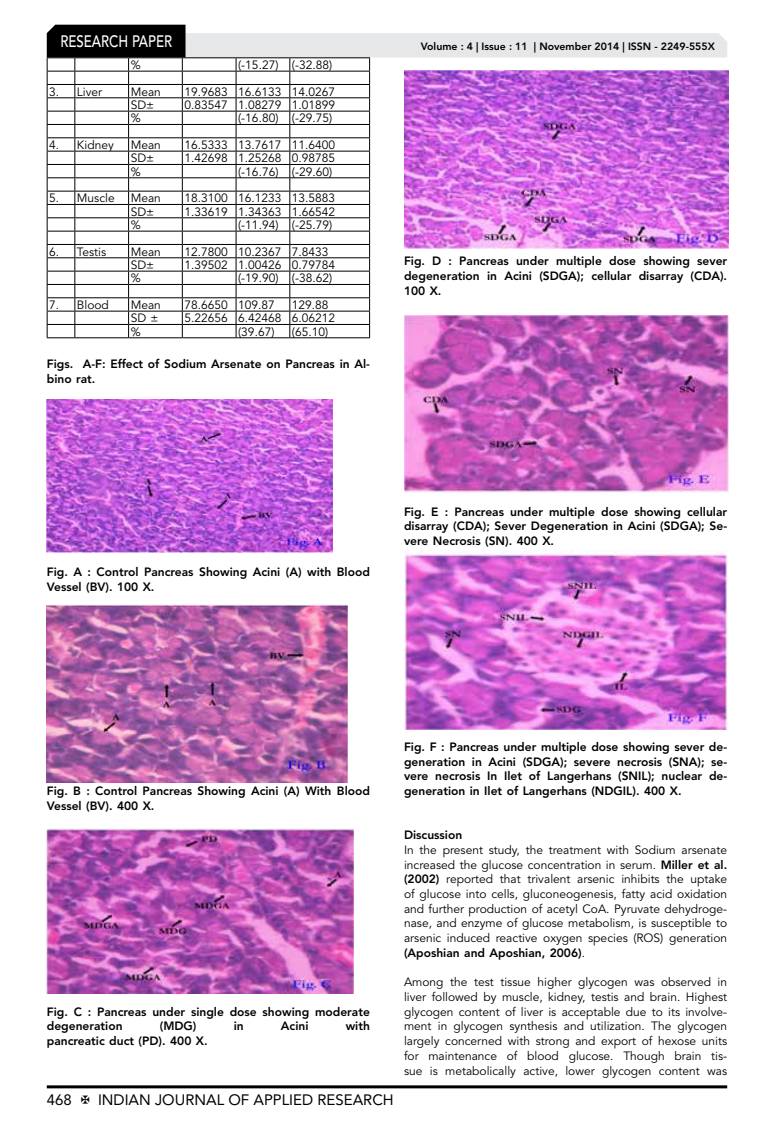
<style>
.page{position:relative;width:774px;height:1136px;background:#fff}
.page>*{position:absolute;margin:0;border:0;box-sizing:border-box;transform-origin:0 0}
.t1{font:500 16.5px "Avenir LT Std";color:#fff;scale:.8 1}
.t2{font:15px "Avenir LT Std";color:#000}
.t3{font:12px/14.7px "Avenir LT Std";color:#000;text-align:justify}
.t4{font:800 12px/14.7px "Avenir LT Std";color:#000}
.t5{font:800 10.5px "Avenir LT Std";color:#000}
.s1{font-weight:800}
</style>
<div class="page">
<hr style="left:47px;top:1085px;width:680px;height:3px;background:#000">
<svg style="left:47px;top:25px;width:680px;height:313px"></svg>
<hr style="left:75px;top:337px;width:54px;height:1px;background:#000">
<hr style="left:129px;top:337px;width:53px;height:1px;background:#000">
<hr style="left:182px;top:337px;width:54px;height:1px;background:#000">
<hr style="left:236px;top:337px;width:54px;height:1px;background:#000">
<hr style="left:290px;top:337px;width:80px;height:1px;background:#000">
<img style="left:47px;top:400px;width:286px;height:152px">
<img style="left:47px;top:604px;width:300px;height:178px">
<img style="left:47px;top:828px;width:306px;height:165px">
<img style="left:404px;top:71px;width:325px;height:177px">
<img style="left:404px;top:315px;width:324px;height:177px">
<img style="left:404px;top:551px;width:323px;height:178px">
<h1 class="t1" style="left:60px;top:32px;width:139px">RESEARCH PAPER</h1>
<p class="t3" style="left:131px;top:58px;width:11px">%</p>
<p class="t3" style="left:238px;top:58px;width:95px">(-15.27) (-32.88)</p>
<p class="t3" style="left:49px;top:84px;width:55px">3. Liver</p>
<p class="t3" style="left:131px;top:84px;width:32px">Mean</p>
<p class="t3" style="left:184px;top:84px;width:152px">19.9683 16.6133 14.0267</p>
<p class="t3" style="left:131px;top:98px;width:25px">SD±</p>
<p class="t3" style="left:184px;top:98px;width:152px">0.83547 1.08279 1.01899</p>
<p class="t3" style="left:131px;top:111px;width:11px">%</p>
<p class="t3" style="left:238px;top:111px;width:95px">(-16.80) (-29.75)</p>
<p class="t3" style="left:49px;top:138px;width:66px">4. Kidney</p>
<p class="t3" style="left:131px;top:138px;width:32px">Mean</p>
<p class="t3" style="left:184px;top:138px;width:152px">16.5333 13.7617 11.6400</p>
<p class="t3" style="left:131px;top:151px;width:25px">SD±</p>
<p class="t3" style="left:184px;top:151px;width:152px">1.42698 1.25268 0.98785</p>
<p class="t3" style="left:131px;top:164px;width:11px">%</p>
<p class="t3" style="left:238px;top:164px;width:95px">(-16.76) (-29.60)</p>
<p class="t3" style="left:49px;top:191px;width:67px">5. Muscle</p>
<p class="t3" style="left:131px;top:191px;width:32px">Mean</p>
<p class="t3" style="left:184px;top:191px;width:152px">18.3100 16.1233 13.5883</p>
<p class="t3" style="left:131px;top:204px;width:25px">SD±</p>
<p class="t3" style="left:184px;top:204px;width:152px">1.33619 1.34363 1.66542</p>
<p class="t3" style="left:131px;top:218px;width:11px">%</p>
<p class="t3" style="left:238px;top:218px;width:95px">(-11.94) (-25.79)</p>
<p class="t3" style="left:49px;top:244px;width:59px">6. Testis</p>
<p class="t3" style="left:131px;top:244px;width:32px">Mean</p>
<p class="t3" style="left:184px;top:244px;width:146px">12.7800 10.2367 7.8433</p>
<p class="t3" style="left:131px;top:258px;width:25px">SD±</p>
<p class="t3" style="left:184px;top:258px;width:152px">1.39502 1.00426 0.79784</p>
<p class="t3" style="left:131px;top:271px;width:11px">%</p>
<p class="t3" style="left:238px;top:271px;width:95px">(-19.90) (-38.62)</p>
<p class="t3" style="left:49px;top:298px;width:61px">7. Blood</p>
<p class="t3" style="left:131px;top:298px;width:32px">Mean</p>
<p class="t3" style="left:184px;top:298px;width:92px">78.6650 109.87</p>
<p class="t3" style="left:292px;top:298px;width:38px">129.88</p>
<p class="t3" style="left:131px;top:311px;width:29px">SD ±</p>
<p class="t3" style="left:184px;top:311px;width:152px">5.22656 6.42468 6.06212</p>
<p class="t3" style="left:131px;top:324px;width:11px">%</p>
<p class="t3" style="left:238px;top:324px;width:38px">(39.67)</p>
<p class="t3" style="left:292px;top:324px;width:38px">(65.10)</p>
<p class="t4" style="left:47px;top:357px;width:325px">Figs. A-F: Effect of Sodium Arsenate on Pancreas in Al&shy;bino rat.</p>
<p class="t5" style="left:421px;top:41px;width:296px">Volume : 4 | Issue : 11 | November 2014 | ISSN - 2249-555X</p>
<p class="t4" style="left:404px;top:254px;width:325px;text-align:justify">Fig. D : Pancreas under multiple dose showing sever degeneration in Acini (SDGA); cellular disarray (CDA).<br>100 X.</p>
<p class="t4" style="left:47px;top:564px;width:325px">Fig. A : Control Pancreas Showing Acini (A) with Blood<br>Vessel (BV). 100 X.</p>
<p class="t4" style="left:404px;top:504px;width:325px;text-align:justify">Fig. E : Pancreas under multiple dose showing cellular disarray (CDA); Sever Degeneration in Acini (SDGA); Se&shy;vere Necrosis (SN). 400 X.</p>
<p class="t4" style="left:47px;top:783px;width:325px">Fig. B : Control Pancreas Showing Acini (A) With Blood<br>Vessel (BV). 400 X.</p>
<p class="t4" style="left:47px;top:1004px;width:325px">Fig. C : Pancreas under single dose showing moderate degeneration</p>
<p class="t4" style="left:160px;top:1018px;width:38px">(MDG)</p>
<p class="t4" style="left:234px;top:1018px;width:12px">in</p>
<p class="t4" style="left:281px;top:1018px;width:29px">Acini</p>
<p class="t4" style="left:346px;top:1018px;width:26px">with</p>
<p class="t4" style="left:47px;top:1033px;width:162px">pancreatic duct (PD). 400 X.</p>
<p class="t2" style="left:47px;top:1090px;width:27px">468</p>
<p class="t2" style="left:98px;top:1090px;width:297px">INDIAN JOURNAL OF APPLIED RESEARCH</p>
<p class="t4" style="left:404px;top:739px;width:325px;text-align:justify">Fig. F : Pancreas under multiple dose showing sever de&shy;generation in Acini (SDGA); severe necrosis (SNA); se&shy;vere necrosis In Ilet of Langerhans (SNIL); nuclear de&shy;generation in Ilet of Langerhans (NDGIL). 400 X.</p>
<p class="t4" style="left:404px;top:827px;width:60px">Discussion</p>
<p class="t3" style="left:404px;top:842px;width:325px">In the present study, the treatment with Sodium arsenate increased the glucose concentration in serum. <span class="s1">Miller et al. (2002)</span> reported that trivalent arsenic inhibits the uptake of glucose into cells, gluconeogenesis, fatty acid oxidation and further production of acetyl CoA. Pyruvate dehydroge&shy;nase, and enzyme of glucose metabolism, is susceptible to arsenic induced reactive oxygen species (ROS) generation <span class="s1">(Aposhian and Aposhian, 2006)</span>.</p>
<p class="t3" style="left:404px;top:974px;width:325px">Among the test tissue higher glycogen was observed in liver followed by muscle, kidney, testis and brain. Highest glycogen content of liver is acceptable due to its involve&shy;ment in glycogen synthesis and utilization. The glycogen largely concerned with strong and export of hexose units for maintenance of blood glucose. Though brain tis&shy;sue is metabolically active, lower glycogen content was</p>
</div>
